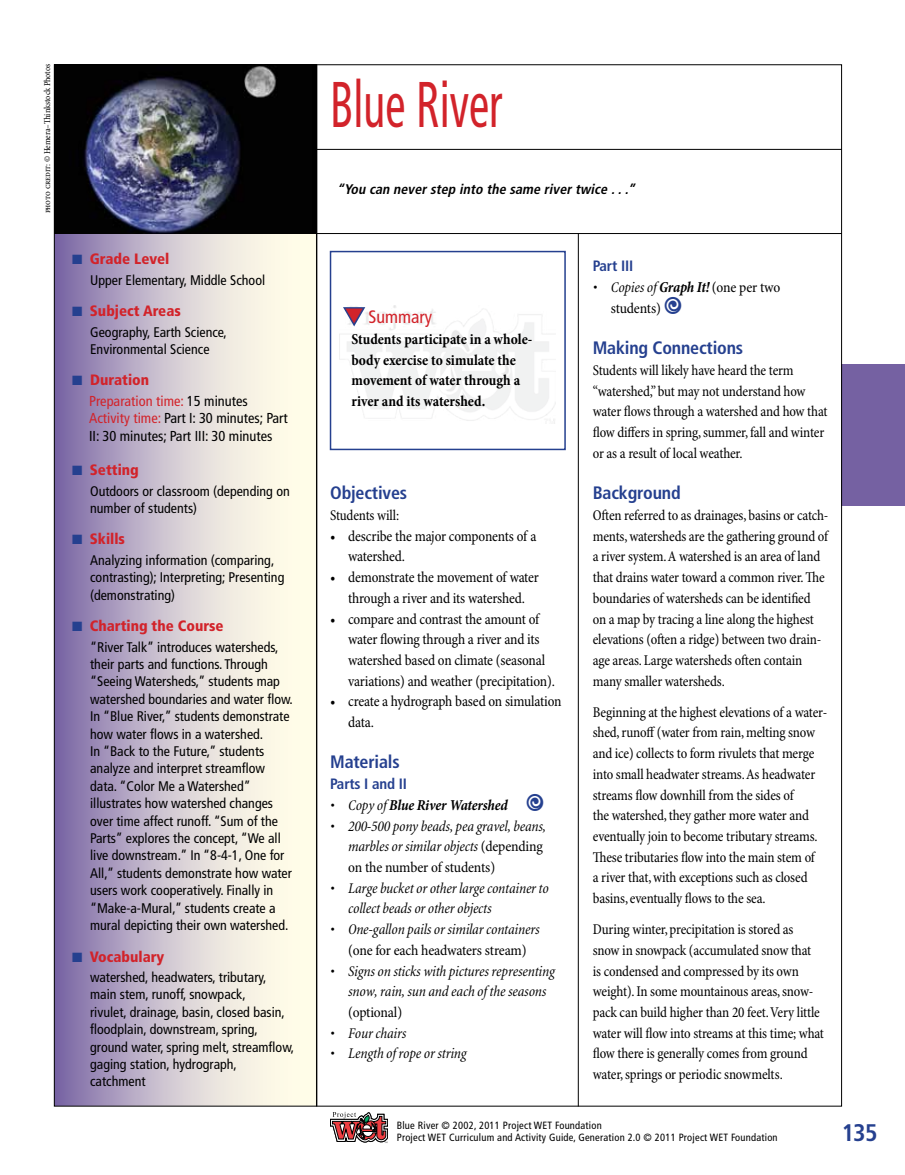
<style>
.page{position:relative;width:905px;height:1175px;background:#fff}
.page>*{position:absolute;margin:0;border:0;box-sizing:border-box;transform-origin:0 0}
.t1{font:condensed 64.5px "Frutiger LT Std";color:#d2232a;scale:.7 1}
.t2{font:700 condensed 24px "Frutiger LT Std";color:#25408f}
.t3{font:700 condensed 18px "Frutiger LT Std";letter-spacing:-.01em;color:#25408f}
.t4{font:condensed 18px "Frutiger LT Std";color:#d2232a}
.t5{font:condensed 15.3px/20.7px "Minion Pro";letter-spacing:-.015em;color:#000;scale:.96 1}
.t6{font:700 condensed 15.3px/20.7px "Minion Pro";letter-spacing:-.005em;color:#000;scale:.96 1}
.t7{font:italic 700 condensed 15.3px "Minion Pro";letter-spacing:-.015em;color:#000;scale:.96 1}
.t8{font:condensed 15px/20.7px "Minion Pro";letter-spacing:-.015em;color:#000;scale:.95 1}
.t9{font:italic condensed 15px/20.7px "Minion";letter-spacing:-.01em;color:#000}
.t10{font:condensed 15px/20.7px "Minion Pro";letter-spacing:-.015em;color:#000}
.t11{font:900 condensed 15px "Frutiger LT Std";color:#d2232a}
.t12{font:700 condensed 15px "Frutiger LT Std";letter-spacing:-.01em;color:#25408f}
.t13{font:condensed 14.4px/17.4px "Frutiger LT Std";color:#000}
.t14{font:condensed 13.95px/17.4px "Frutiger LT Std";color:#000}
.t15{font:italic 700 condensed 13.95px "Frutiger LT Std";color:#000}
.t16{font:condensed 10.5px/12px "Frutiger LT Std";letter-spacing:.02em;color:#000}
.t17{font:condensed 9px "Minion Pro";letter-spacing:-.015em;color:#000}
.s1{color:#25408f}
.s2{color:#d2232a}
.s3{font-family:"Minion";font-weight:400;font-size:15px}
.s4{font-family:"Minion Pro";font-style:normal}
.s5{font-family:"Minion";font-style:italic}
.s6{font-weight:700;font-style:italic;font-size:15.3px}
</style>
<div class="page">
<hr style="left:316px;top:64px;width:1px;height:1042px;background:#000">
<svg style="left:330px;top:1111px;width:58px;height:32px"></svg>
<hr style="left:578px;top:233px;width:1px;height:873px;background:#000">
<img style="left:339px;top:306px;width:216px;height:117px">
<hr style="left:316px;top:149px;width:526px;height:1px;background:#000">
<hr style="left:54px;top:233px;width:788px;height:1px;background:#000">
<svg style="left:56px;top:233px;width:260px;height:871px;background:#cfc6d0"></svg>
<img style="left:56px;top:67px;width:260px;height:166px">
<svg style="left:341px;top:306px;width:27px;height:23px"></svg>
<div style="left:330px;top:251px;width:236px;height:199px;border:2px solid #25408f"></div>
<div style="left:842px;top:364px;width:62px;height:142px;background:#7561a2"></div>
<p class="t17" style="left:42px;top:213px;width:151px;rotate:-90deg">photo credit: © Hemera–Thinkstock Photos</p>
<p class="t11" style="left:72px;top:250px;width:99px"><span class="s1">■</span> Grade Level</p>
<p class="t14" style="left:90px;top:271px;width:176px">Upper Elementary, Middle School</p>
<p class="t11" style="left:72px;top:302px;width:110px"><span class="s1">■</span> Subject Areas</p>
<p class="t14" style="left:90px;top:323px;width:138px">Geography, Earth Science,<br>Environmental Science</p>
<p class="t11" style="left:72px;top:371px;width:78px"><span class="s1">■</span> Duration</p>
<p class="t13" style="left:89px;top:392px;width:200px"><span class="s2">Preparation time:</span> 15 minutes<br><span class="s2">Activity time:</span> Part I: 30 minutes; Part<br>II: 30 minutes; Part III: 30 minutes</p>
<p class="t11" style="left:72px;top:461px;width:68px"><span class="s1">■</span> Setting</p>
<p class="t14" style="left:90px;top:482px;width:201px">Outdoors or classroom (depending on number of students)</p>
<p class="t11" style="left:72px;top:530px;width:54px"><span class="s1">■</span> Skills</p>
<p class="t14" style="left:90px;top:551px;width:196px">Analyzing information (comparing, contrasting); Interpreting; Presenting (demonstrating)</p>
<p class="t11" style="left:72px;top:617px;width:153px"><span class="s1">■</span> Charting the Course</p>
<p class="t14" style="left:90px;top:638px;width:204px">“River Talk” introduces watersheds, their parts and functions. Through “Seeing Watersheds,” students map watershed boundaries and water flow.<br>In “Blue River,” students demonstrate how water flows in a watershed.<br>In “Back to the Future,” students analyze and interpret streamflow data. “Color Me a Watershed” illustrates how watershed changes over time affect runoff. “Sum of the Parts” explores the concept, “We all live downstream.” In “8-4-1, One for All,” students demonstrate how water users work cooperatively. Finally in “Make-a-Mural,” students create a mural depicting their own watershed.</p>
<p class="t11" style="left:72px;top:947px;width:94px"><span class="s1">■</span> Vocabulary</p>
<p class="t14" style="left:90px;top:968px;width:205px">watershed, headwaters, tributary, main stem, runoff, snowpack,<br>rivulet, drainage, basin, closed basin, floodplain, downstream, spring, ground water, spring melt, streamflow, gaging station, hydrograph, catchment</p>
<h1 class="t1" style="left:330px;top:67px;width:248px">Blue River</h1>
<p class="t15" style="left:337px;top:181px;width:303px">“You can neverstep into the same rivertwice ...”</p>
<p class="t4" style="left:345px;top:306px;width:89px">▼ Summary</p>
<p class="t6" style="left:351px;top:328px;width:190px">Students participate in a whole&shy;body exercise to simulate the movement of water through a river and its watershed.</p>
<p class="t3" style="left:330px;top:482px;width:79px">Objectives</p>
<p class="t8" style="left:330px;top:505px;width:74px">Students will:</p>
<p class="t5" style="left:348px;top:526px;width:198px;text-indent:-18px">• describe the major components of a watershed.</p>
<p class="t5" style="left:330px;top:567px;width:219px;text-align:center">• demonstrate the movement of water through a river and its watershed.</p>
<p class="t5" style="left:348px;top:609px;width:217px;text-indent:-18px">• compare and contrast the amount of water flowing through a river and its watershed based on climate (seasonal variations) and weather (precipitation).</p>
<p class="t5" style="left:348px;top:691px;width:224px;text-indent:-18px">• create a hydrograph based on simulation data.</p>
<p class="t3" style="left:330px;top:751px;width:71px">Materials</p>
<p class="t12" style="left:330px;top:775px;width:78px">Parts I and II</p>
<p class="t7" style="left:330px;top:794px;width:224px"><span class="s3">• Copy of</span> Blue River Watershed <span class="s1">✓</span></p>
<p class="t9" style="left:330px;top:816px;width:217px;text-align:right">• 200-500 pony beads, pea gravel, beans, marbles or similar objects <span class="s4">(depending</span></p>
<p class="t10" style="left:348px;top:857px;width:148px">on the number of students)</p>
<p class="t9" style="left:348px;top:878px;width:202px;text-indent:-18px">• Large bucket or other large container to collect beads or other objects</p>
<p class="t9" style="left:330px;top:919px;width:211px">• One-gallon pails or similar containers</p>
<p class="t10" style="left:348px;top:940px;width:180px">(one for each headwaters stream)</p>
<p class="t9" style="left:348px;top:960px;width:208px;text-indent:-18px">• Signs on sticks with pictures representing snow, rain, sun and each of the seasons</p>
<p class="t10" style="left:348px;top:1002px;width:55px">(optional)</p>
<p class="t9" style="left:330px;top:1023px;width:78px">• Four chairs</p>
<p class="t9" style="left:330px;top:1043px;width:138px">• Length of rope or string</p>
<p class="t12" style="left:592px;top:257px;width:42px">Part III</p>
<p class="t10" style="left:611px;top:278px;width:171px;text-indent:-18px"><span class="s5">• Copies of</span> <span class="s6">Graph It!</span> (one per two students) <span class="s1">✓</span></p>
<p class="t3" style="left:592px;top:337px;width:152px">Making Connections</p>
<p class="t8" style="left:592px;top:360px;width:248px">Students will likely have heard the term “watershed,” but may not understand how water flows through a watershed and how that flow differs in spring, summer, fall and winter or as a result of local weather.</p>
<p class="t3" style="left:592px;top:482px;width:89px">Background</p>
<p class="t8" style="left:592px;top:505px;width:250px">Often referred to as drainages, basins or catch&shy;ments, watersheds are the gathering ground of a river system. A watershed is an area of land that drains water toward a common river. The boundaries of watersheds can be identified<br>on a map by tracing a line along the highest elevations (often a ridge) between two drain&shy;age areas. Large watersheds often contain many smaller watersheds.</p>
<p class="t8" style="left:592px;top:702px;width:248px">Beginning at the highest elevations of a water&shy;shed, runoff (water from rain, melting snow and ice) collects to form rivulets that merge into small headwater streams. As headwater streams flow downhill from the sides of<br>the watershed, they gather more water and eventually join to become tributary streams.<br>These tributaries flow into the main stem of<br>a river that, with exceptions such as closed basins, eventually flows to the sea.</p>
<p class="t8" style="left:592px;top:919px;width:245px">During winter, precipitation is stored as snow in snowpack (accumulated snow that<br>is condensed and compressed by its own weight). In some mountainous areas, snow&shy;pack can build higher than 20 feet. Very little water will flow into streams at this time; what flow there is generally comes from ground water, springs or periodic snowmelts.</p>
<p class="t16" style="left:397px;top:1119px;width:382px">Blue River © 2002, 2011 Project WET Foundation<br>Project WET Curriculum and Activity Guide, Generation 2.0 © 2011 Project WET Foundation</p>
<h2 class="t2" style="left:842px;top:1118px;width:37px">135</h2>
</div>
